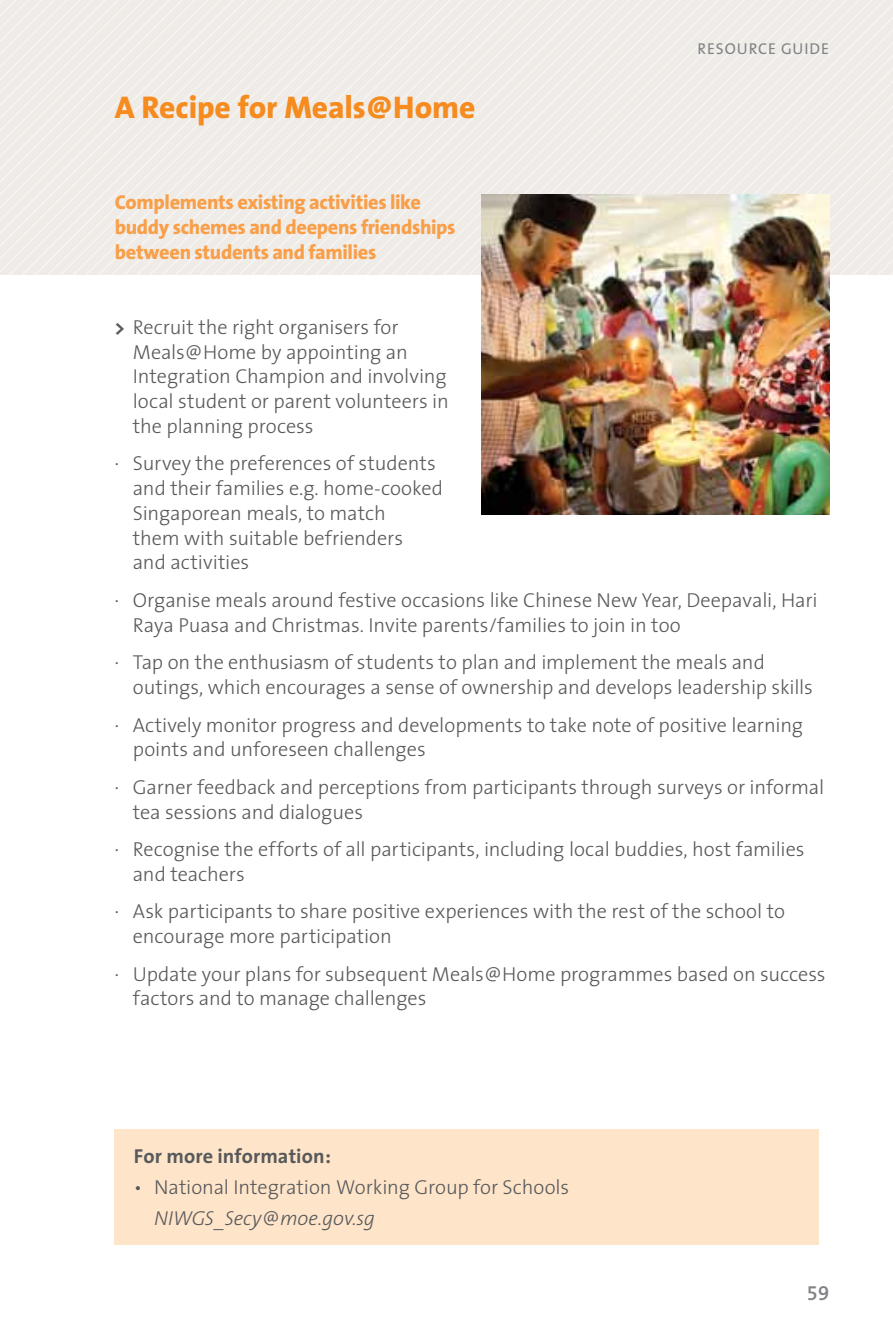
<style>
.page{position:relative;width:893px;height:1340px;background:#fff}
.page>*{position:absolute;margin:0;border:0;box-sizing:border-box;transform-origin:0 0}
.t1{font:800 31.5px "The Sans";letter-spacing:-.005em;color:#f68b1f}
.t2{font:300 20.25px/24.8px "The Sans";letter-spacing:-.005em;color:#58595b}
.t3{font:800 20.25px/24.8px "The Sans";letter-spacing:-.015em;color:#f99f49}
.t4{font:700 20.25px "The Sans";letter-spacing:.005em;color:#58595b}
.t5{font:20.25px "The Sans Semi Bold Expert";color:#808285}
.t6{font:15.75px "The Sans";color:#808285}
.s1{font-weight:700}
.s2{font-style:italic}
</style>
<div class="page">
<svg style="left:0;top:0;width:893px;height:274px;background:#f0ede9"></svg>
<div style="left:115px;top:1128px;width:704px;height:116px;background:#fee4c9"></div>
<img style="left:482px;top:195px;width:347px;height:319px">
<p class="t1" style="left:115px;top:81px;width:362px">A Recipe for Meals@Home</p>
<p class="t3" style="left:115px;top:190px;width:342px">Complements existing activities like buddy schemes and deepens friendships between students and families</p>
<p class="t6" style="left:697px;top:35px;width:133px">RESOURCE GUIDE</p>
<p class="t2" style="left:133px;top:314px;width:317px;text-indent:-18px"><span class="s1">&gt;</span> Recruit the right organisers for<br>Meals@Home by appointing an<br>Integration Champion and involving local student or parent volunteers in the planning process</p>
<p class="t2" style="left:133px;top:450px;width:312px;text-indent:-18px">· Survey the preferences of students and their families e.g. home-cooked<br>Singaporean meals, to match<br>them with suitable befrienders<br>and activities</p>
<p class="t2" style="left:133px;top:587px;width:686px;text-indent:-18px">· Organise meals around festive occasions like Chinese New Year, Deepavali, Hari<br>Raya Puasa and Christmas. Invite parents/families to join in too</p>
<p class="t2" style="left:133px;top:649px;width:682px;text-indent:-18px">· Tap on the enthusiasm of students to plan and implement the meals and outings, which encourages a sense of ownership and develops leadership skills</p>
<p class="t2" style="left:133px;top:711px;width:672px;text-indent:-18px">· Actively monitor progress and developments to take note of positive learning points and unforeseen challenges</p>
<p class="t2" style="left:133px;top:774px;width:693px;text-indent:-18px">· Garner feedback and perceptions from participants through surveys or informal tea sessions and dialogues</p>
<p class="t2" style="left:133px;top:836px;width:673px;text-indent:-18px">· Recognise the efforts of all participants, including local buddies, host families and teachers</p>
<p class="t2" style="left:133px;top:898px;width:654px;text-indent:-18px">· Ask participants to share positive experiences with the rest of the school to encourage more participation</p>
<p class="t2" style="left:133px;top:960px;width:694px;text-indent:-18px">· Update your plans for subsequent Meals@Home programmes based on success factors and to manage challenges</p>
<p class="t4" style="left:134px;top:1139px;width:199px">For more information:</p>
<p class="t2" style="left:154px;top:1170px;width:416px;line-height:31.1px;text-indent:-20px">• National Integration Working Group for Schools<br><span class="s2">NIWGS_Secy@moe.gov.sg</span></p>
<p class="t5" style="left:807px;top:1275px;width:24px">59</p>
</div>
